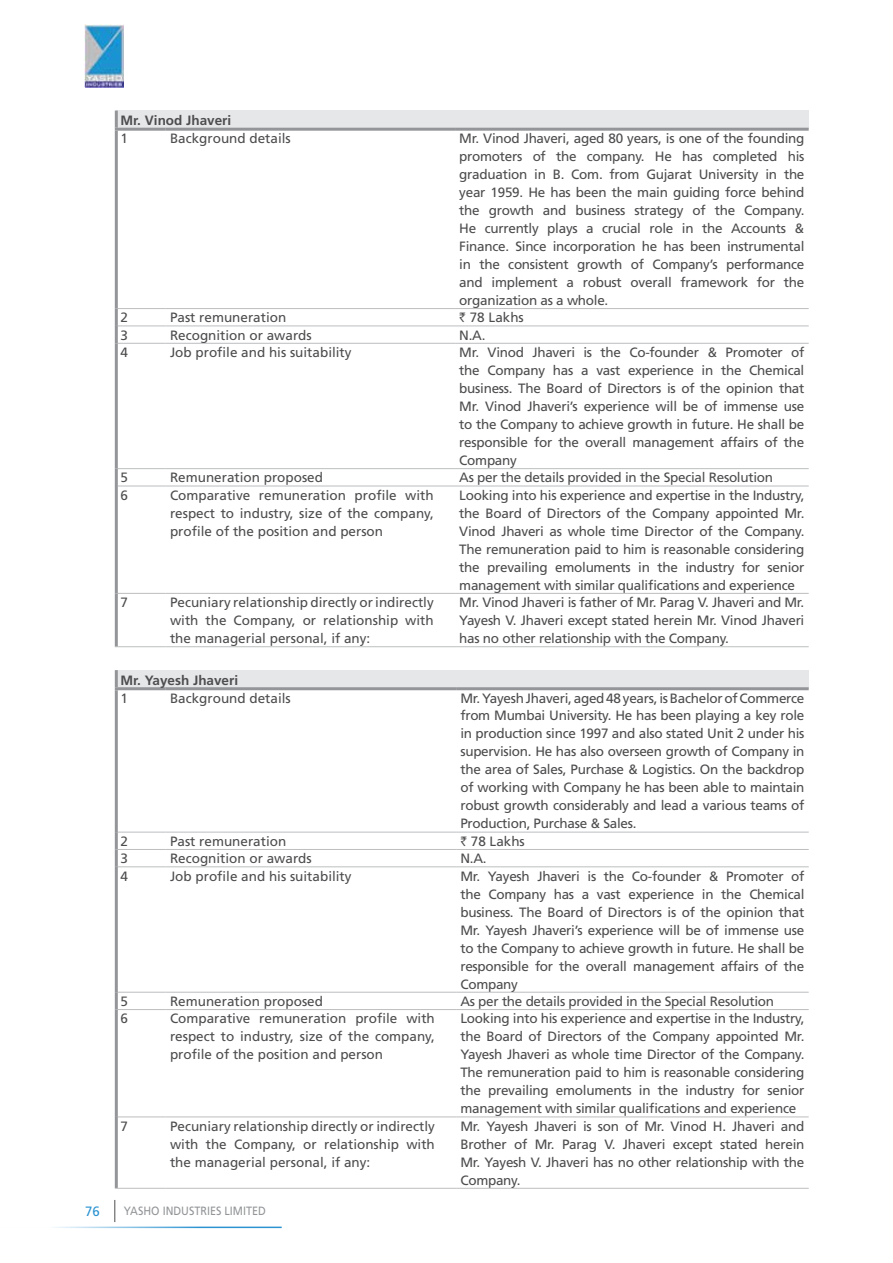
<style>
.page{position:relative;width:893px;height:1263px;background:#fff}
.page>*{position:absolute;margin:0;border:0;box-sizing:border-box;transform-origin:0 0}
.t1{font:13.5px/18px "Frutiger LT Std";letter-spacing:-.02em;color:#4d4d4f;text-align:justify}
.t2{font:13.5px "Frutiger LT Std";color:#4d4d4f}
.t3{font:700 13.5px "Frutiger LT Std";color:#4d4d4f}
.t4{font:13.5px "Frutiger LT Std";color:#2b93d1}
.t5{font:12px "Frutiger LT Std";color:#939598;scale:.9 1}
.s1{font-family:"Rupee"}
</style>
<div class="page">
<hr style="left:0;top:1226px;width:282px;height:2px;background:#2b93d1">
<svg style="left:114px;top:1200px;width:1px;height:22px"></svg>
<img style="left:84px;top:25px;width:40px;height:62px">
<div style="left:116px;top:111px;width:693px;height:18px;background:#e6e7e8"></div>
<hr style="left:118px;top:308px;width:48px;height:1px;background:#bcbec0">
<hr style="left:166px;top:308px;width:289px;height:1px;background:#bcbec0">
<hr style="left:455px;top:308px;width:354px;height:1px;background:#bcbec0">
<hr style="left:118px;top:326px;width:48px;height:1px;background:#bcbec0">
<hr style="left:166px;top:326px;width:289px;height:1px;background:#bcbec0">
<hr style="left:455px;top:326px;width:354px;height:1px;background:#bcbec0">
<hr style="left:118px;top:343px;width:48px;height:1px;background:#bcbec0">
<hr style="left:166px;top:343px;width:289px;height:1px;background:#bcbec0">
<hr style="left:455px;top:343px;width:354px;height:1px;background:#bcbec0">
<hr style="left:118px;top:468px;width:48px;height:1px;background:#bcbec0">
<hr style="left:166px;top:468px;width:289px;height:1px;background:#bcbec0">
<hr style="left:455px;top:468px;width:354px;height:1px;background:#bcbec0">
<hr style="left:118px;top:486px;width:48px;height:1px;background:#bcbec0">
<hr style="left:166px;top:486px;width:289px;height:1px;background:#bcbec0">
<hr style="left:455px;top:486px;width:354px;height:1px;background:#bcbec0">
<hr style="left:118px;top:593px;width:48px;height:1px;background:#bcbec0">
<hr style="left:166px;top:593px;width:289px;height:1px;background:#bcbec0">
<hr style="left:455px;top:593px;width:354px;height:1px;background:#bcbec0">
<hr style="left:115px;top:646px;width:51px;height:1px;background:#bcbec0">
<hr style="left:166px;top:646px;width:289px;height:1px;background:#bcbec0">
<hr style="left:455px;top:646px;width:354px;height:1px;background:#bcbec0">
<hr style="left:115px;top:111px;width:3px;height:17px;background:#939598">
<hr style="left:115px;top:131px;width:3px;height:178px;background:#939598">
<hr style="left:115px;top:309px;width:3px;height:17px;background:#939598">
<hr style="left:115px;top:326px;width:3px;height:17px;background:#939598">
<hr style="left:115px;top:343px;width:3px;height:126px;background:#939598">
<hr style="left:115px;top:469px;width:3px;height:17px;background:#939598">
<hr style="left:115px;top:486px;width:3px;height:107px;background:#939598">
<hr style="left:115px;top:593px;width:3px;height:53px;background:#939598">
<hr style="left:115px;top:128px;width:51px;height:3px;background:#939598">
<hr style="left:166px;top:128px;width:289px;height:3px;background:#939598">
<hr style="left:455px;top:128px;width:354px;height:3px;background:#939598">
<div style="left:116px;top:670px;width:693px;height:19px;background:#e6e7e8"></div>
<hr style="left:118px;top:832px;width:48px;height:1px;background:#bcbec0">
<hr style="left:166px;top:832px;width:290px;height:1px;background:#bcbec0">
<hr style="left:456px;top:832px;width:353px;height:1px;background:#bcbec0">
<hr style="left:118px;top:849px;width:48px;height:1px;background:#bcbec0">
<hr style="left:166px;top:849px;width:290px;height:1px;background:#bcbec0">
<hr style="left:456px;top:849px;width:353px;height:1px;background:#bcbec0">
<hr style="left:118px;top:866px;width:48px;height:1px;background:#bcbec0">
<hr style="left:166px;top:866px;width:290px;height:1px;background:#bcbec0">
<hr style="left:456px;top:866px;width:353px;height:1px;background:#bcbec0">
<hr style="left:118px;top:992px;width:48px;height:1px;background:#bcbec0">
<hr style="left:166px;top:992px;width:290px;height:1px;background:#bcbec0">
<hr style="left:456px;top:992px;width:353px;height:1px;background:#bcbec0">
<hr style="left:118px;top:1009px;width:48px;height:1px;background:#bcbec0">
<hr style="left:166px;top:1009px;width:290px;height:1px;background:#bcbec0">
<hr style="left:456px;top:1009px;width:353px;height:1px;background:#bcbec0">
<hr style="left:118px;top:1116px;width:48px;height:1px;background:#bcbec0">
<hr style="left:166px;top:1116px;width:290px;height:1px;background:#bcbec0">
<hr style="left:456px;top:1116px;width:353px;height:1px;background:#bcbec0">
<hr style="left:115px;top:1188px;width:51px;height:1px;background:#bcbec0">
<hr style="left:166px;top:1188px;width:290px;height:1px;background:#bcbec0">
<hr style="left:456px;top:1188px;width:353px;height:1px;background:#bcbec0">
<hr style="left:115px;top:670px;width:3px;height:17px;background:#939598">
<hr style="left:115px;top:690px;width:3px;height:142px;background:#939598">
<hr style="left:115px;top:832px;width:3px;height:17px;background:#939598">
<hr style="left:115px;top:849px;width:3px;height:18px;background:#939598">
<hr style="left:115px;top:867px;width:3px;height:125px;background:#939598">
<hr style="left:115px;top:992px;width:3px;height:17px;background:#939598">
<hr style="left:115px;top:1009px;width:3px;height:108px;background:#939598">
<hr style="left:115px;top:1117px;width:3px;height:71px;background:#939598">
<hr style="left:115px;top:687px;width:51px;height:3px;background:#939598">
<hr style="left:166px;top:687px;width:290px;height:3px;background:#939598">
<hr style="left:456px;top:687px;width:353px;height:3px;background:#939598">
<p class="t3" style="left:121px;top:112px;width:112px">Mr. Vinod Jhaveri</p>
<p class="t1" style="left:121px;top:129px;width:9px">1</p>
<p class="t2" style="left:170px;top:130px;width:122px">Background details</p>
<p class="t1" style="left:459px;top:129px;width:347px">Mr. Vinod Jhaveri, aged 80 years, is one of the founding promoters of the company. He has completed his graduation in B. Com. from Gujarat U niversity in the year 1959. He has been the main guiding force behind the growth and business strategy of the Company.<br>He currently plays a crucial role in the Accounts &amp; Finance. Since incorporation he has been instrumental in the consistent growth of Company’s performance and implement a robust overall framework for the organization as a whole.</p>
<p class="t1" style="left:121px;top:309px;width:9px">2</p>
<p class="t2" style="left:170px;top:310px;width:118px">Past remuneration</p>
<p class="t1" style="left:459px;top:309px;width:66px"><span class="s1">`</span> 78 Lakhs</p>
<p class="t1" style="left:121px;top:326px;width:9px">3</p>
<p class="t2" style="left:170px;top:327px;width:143px">Recognition or awards</p>
<p class="t1" style="left:459px;top:326px;width:28px">N.A.</p>
<p class="t1" style="left:121px;top:343px;width:9px">4</p>
<p class="t2" style="left:170px;top:344px;width:183px">Job profile and his suitability</p>
<p class="t1" style="left:459px;top:343px;width:347px">Mr. Vinod Jhaveri is the Co-founder &amp; Promoter of the Company has a vast experience in the Chemical business. The Board of Directors is of the opinion that Mr. Vinod Jhaveri’s experience will be of immense use to the Company to achieve growth in future. He shall be responsible for the overall management affairs of the Company</p>
<p class="t1" style="left:121px;top:469px;width:9px">5</p>
<p class="t2" style="left:170px;top:470px;width:155px">Remuneration proposed</p>
<p class="t1" style="left:459px;top:469px;width:315px">As per the details provided in the Special Resolution</p>
<p class="t1" style="left:121px;top:486px;width:9px">6</p>
<p class="t1" style="left:170px;top:486px;width:265px">Comparative remuneration profile with respect to industry, size of the company, profile of the position and person</p>
<p class="t1" style="left:459px;top:486px;width:347px">Looking into his experience and expertise in the Industry, the Board of Directors of the Company appointed Mr.<br>Vinod Jhaveri as whole time Director of the Company.<br>The remuneration paid to him is reasonable considering the prevailing emoluments in the industry for senior management with similar qualifications and experience</p>
<p class="t1" style="left:121px;top:593px;width:9px">7</p>
<p class="t1" style="left:170px;top:593px;width:265px">Pecuniary relationship directly or indirectly with the Company, or relationship with the managerial personal, if any:</p>
<p class="t1" style="left:459px;top:593px;width:347px">Mr. Vinod Jhaveri is father of Mr. Parag V. Jhaveri and Mr.<br>Yayesh V. Jhaveri except stated herein Mr. Vinod Jhaveri has no other relationship with the Company.</p>
<p class="t3" style="left:121px;top:672px;width:119px">Mr. Yayesh Jhaveri</p>
<p class="t1" style="left:121px;top:689px;width:9px">1</p>
<p class="t2" style="left:170px;top:690px;width:122px">Background details</p>
<p class="t1" style="left:460px;top:689px;width:346px">Mr. Yayesh Jhaveri, aged 48 years, is Bachelor of Commerce from Mumbai U niversity. He has been playing a key role in production since 1997 and also stated U nit 2 under his supervision. He has also overseen growth of Company in the area of Sales, Purchase &amp; Logistics. On the backdrop of working with Company he has been able to maintain robust growth considerably and lead a various teams of Production, Purchase &amp; Sales.</p>
<p class="t1" style="left:121px;top:832px;width:9px">2</p>
<p class="t2" style="left:170px;top:833px;width:118px">Past remuneration</p>
<p class="t1" style="left:460px;top:832px;width:66px"><span class="s1">`</span> 78 Lakhs</p>
<p class="t1" style="left:121px;top:849px;width:9px">3</p>
<p class="t2" style="left:170px;top:850px;width:143px">Recognition or awards</p>
<p class="t1" style="left:460px;top:849px;width:28px">N.A.</p>
<p class="t1" style="left:121px;top:867px;width:9px">4</p>
<p class="t2" style="left:170px;top:868px;width:183px">Job profile and his suitability</p>
<p class="t1" style="left:460px;top:867px;width:346px">Mr. Yayesh Jhaveri is the Co-founder &amp; Promoter of the Company has a vast experience in the Chemical business. The Board of Directors is of the opinion that Mr. Yayesh Jhaveri’s experience will be of immense use to the Company to achieve growth in future. He shall be responsible for the overall management affairs of the Company</p>
<p class="t1" style="left:121px;top:992px;width:9px">5</p>
<p class="t2" style="left:170px;top:993px;width:155px">Remuneration proposed</p>
<p class="t1" style="left:460px;top:992px;width:315px">As per the details provided in the Special Resolution</p>
<p class="t1" style="left:121px;top:1009px;width:9px">6</p>
<p class="t1" style="left:170px;top:1009px;width:266px">Comparative remuneration profile with respect to industry, size of the company, profile of the position and person</p>
<p class="t1" style="left:460px;top:1009px;width:346px">Looking into his experience and expertise in the Industry, the Board of Directors of the Company appointed Mr.<br>Yayesh Jhaveri as whole time Director of the Company.<br>The remuneration paid to him is reasonable considering the prevailing emoluments in the industry for senior management with similar qualifications and experience</p>
<p class="t1" style="left:121px;top:1117px;width:9px">7</p>
<p class="t1" style="left:170px;top:1117px;width:266px">Pecuniary relationship directly or indirectly with the Company, or relationship with the managerial personal, if any:</p>
<p class="t1" style="left:460px;top:1117px;width:346px">Mr. Yayesh Jhaveri is son of Mr. Vinod H. Jhaveri and Brother of Mr. Parag V. Jhaveri except stated herein Mr. Yayesh V. Jhaveri has no other relationship with the Company.</p>
<p class="t4" style="left:85px;top:1203px;width:16px">76</p>
<p class="t5" style="left:124px;top:1204px;width:158px">Yasho IndustrIes LIm Ited</p>
</div>
